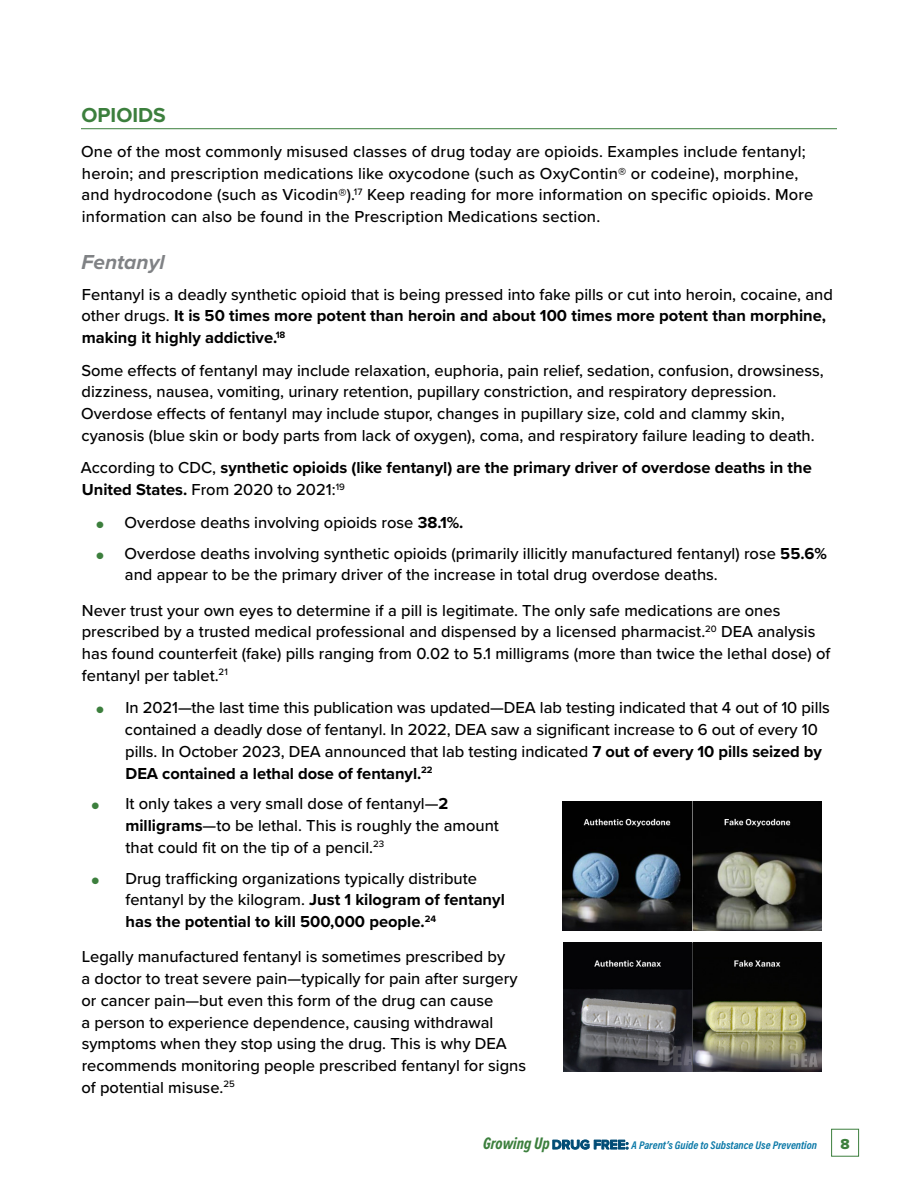
<style>
.page{position:relative;width:918px;height:1188px;background:#fff}
.page>*{position:absolute;margin:0;border:0;box-sizing:border-box;transform-origin:0 0}
.t1{font:italic 700 21px "Proxima Nova";color:#808285}
.t2{font:700 21px "Proxima Nova";color:#3c7f3d}
.t3{font:italic 700 17.25px "Proxima Nova Ex Cn";color:#3c7f3d}
.t4{font:500 16.5px/21.8px "Proxima Nova";color:#000}
.t5{font:700 16.5px/21.8px "Proxima Nova";color:#000}
.t6{font:15px "Proxima Nova Extrabld";color:#3c7f3d}
.t7{font:italic 700 11.25px "Acumin Pro Cond";color:#0f7ba9}
.s1{font-weight:700}
.s2{font-weight:500}
.s3{font-weight:900;font-size:25.5px;color:#3c7f3d}
</style>
<div class="page">
<div style="left:831px;top:1129px;width:28px;height:28px;border:1px solid #3c7f3d"></div>
<svg style="left:553px;top:1140px;width:75px;height:10px"></svg>
<hr style="left:81px;top:128px;width:756px;height:1px;background:#3c7f3d">
<img style="left:563px;top:801px;width:259px;height:129px">
<img style="left:563px;top:943px;width:258px;height:128px">
<h3 class="t2" style="left:81px;top:99px;width:86px">OPIOIDS</h3>
<p class="t4" style="left:81px;top:140px;width:734px">One of the most commonly misused classes of drug today are opioids. Examples include fentanyl; heroin; and prescription medications like oxycodone (such as OxyContin® or codeine), morphine, and hydrocodone (such as Vicodin®).<sup>17</sup> Keep reading for more information on specific opioids. More information can also be found in the Prescription Medications section.</p>
<h4 class="t1" style="left:81px;top:246px;width:85px">Fentanyl</h4>
<p class="t4" style="left:81px;top:283px;width:753px">Fentanyl is a deadly synthetic opioid that is being pressed into fake pills or cut into heroin, cocaine, and other drugs. <span class="s1">It is 50 times more potent than heroin and about 100 times more potent than morphine, making it highly addictive.</span><sup>18</sup></p>
<p class="t4" style="left:81px;top:359px;width:744px">Some effects of fentanyl may include relaxation, euphoria, pain relief, sedation, confusion, drowsiness, dizziness, nausea, vomiting, urinary retention, pupillary constriction, and respiratory depression.<br>Overdose effects of fentanyl may include stupor, changes in pupillary size, cold and clammy skin, cyanosis (blue skin or body parts from lack of oxygen), coma, and respiratory failure leading to death.</p>
<p class="t5" style="left:81px;top:457px;width:733px"><span class="s2">According to CDC,</span> synthetic opioids (like fentanyl) are the primary driver of overdose deaths in the<br>United States. <span class="s2">From 2020 to 2021:</span><sup>19</sup></p>
<p class="t4" style="left:95px;top:511px;width:370px"><span class="s3">•</span> Overdose deaths involving opioids rose <span class="s1">38.1%.</span></p>
<p class="t4" style="left:125px;top:542px;width:704px;text-indent:-29px"><span class="s3">•</span> Overdose deaths involving synthetic opioids (primarily illicitly manufactured fentanyl) rose <span class="s1">55.6% </span>and appear to be the primary driver of the increase in total drug overdose deaths.</p>
<p class="t4" style="left:82px;top:599px;width:750px">Never trust your own eyes to determine if a pill is legitimate. The only safe medications are ones prescribed by a trusted medical professional and dispensed by a licensed pharmacist.<sup>20</sup> DEA analysis has found counterfeit (fake) pills ranging from 0.02 to 5.1 milligrams (more than twice the lethal dose) of fentanyl per tablet.<sup>21</sup></p>
<p class="t4" style="left:125px;top:696px;width:706px;text-indent:-30px"><span class="s3">•</span> In 2021—the last time this publication was updated—DEA lab testing indicated that 4 out of 10 pills contained a deadly dose of fentanyl. In 2022, DEA saw a significant increase to 6 out of every 10 pills. In October 2023, DEA announced that lab testing indicated <span class="s1">7 out of every 10 pills seized by DEA contained a lethal dose of fentanyl.</span><sup>22</sup></p>
<p class="t4" style="left:125px;top:792px;width:375px;text-indent:-34px"><span class="s3">•</span> It only takes a very small dose of fentanyl—<span class="s1">2 milligrams</span>—to be lethal. This is roughly the amount that could fit on the tip of a pencil.<sup>23</sup></p>
<p class="t4" style="left:125px;top:867px;width:381px;text-indent:-35px"><span class="s3">•</span> Drug trafficking organizations typically distribute fentanyl by the kilogram. <span class="s1">Just 1 kilogram of fentanyl has the potential to kill 500,000 people.</span><sup>24</sup></p>
<p class="t4" style="left:81px;top:945px;width:446px">Legally manufactured fentanyl is sometimes prescribed by<br>a doctor to treat severe pain—typically for pain after surgery or cancer pain—but even this form of the drug can cause<br>a person to experience dependence, causing withdrawal symptoms when they stop using the drug. This is why DEA recommends monitoring people prescribed fentanyl for signs of potential misuse.<sup>25</sup></p>
<p class="t3" style="left:483px;top:1131px;width:68px">Growing Up</p>
<p class="t7" style="left:632px;top:1138px;width:187px">A Parent’s Guide to Substance Use Prevention</p>
<p class="t6" style="left:840px;top:1132px;width:11px">8</p>
</div>
